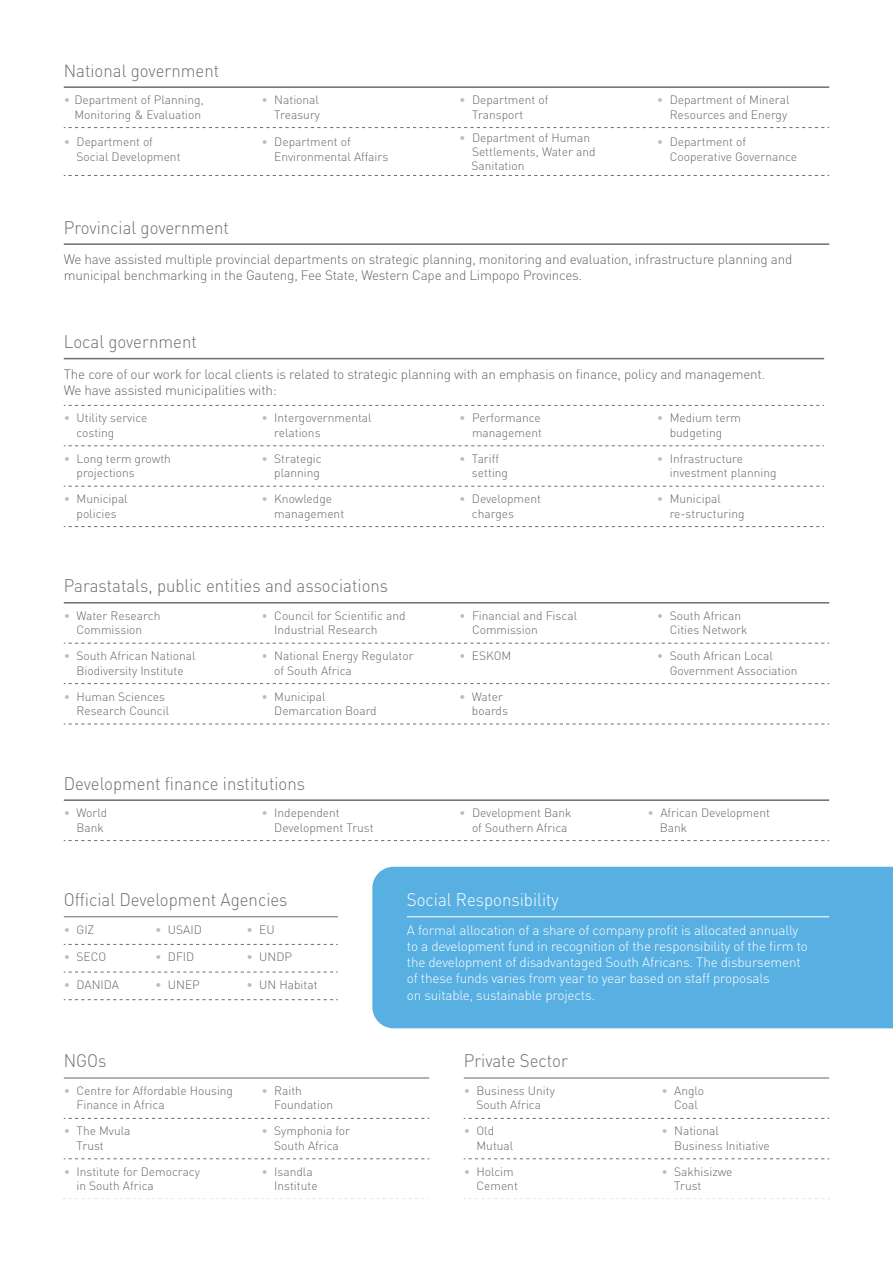
<style>
.page{position:relative;width:893px;height:1263px;background:#fff}
.page>*{position:absolute;margin:0;border:0;box-sizing:border-box;transform-origin:0 0}
.t1{font:300 18px "DIN Pro";color:#6d6e71;scale:.94 1}
.t2{font:300 18px "DIN Pro";color:#fff;scale:.94 1}
.t3{font:300 13.5px/16.2px "DIN Pro";letter-spacing:-.015em;color:#666}
.t4{font:300 13.5px/16.2px "DIN Pro";letter-spacing:-.015em;color:#fff}
.t5{font:300 12px/14.4px "DIN Pro";color:#666}
.s1{color:#bcbec0}
</style>
<div class="page">
<hr style="left:64px;top:1077px;width:365px;height:1px;background:#6d6e71">
<svg style="left:64px;top:1118px;width:365px;height:1px"></svg>
<svg style="left:64px;top:1158px;width:365px;height:1px"></svg>
<hr style="left:464px;top:1077px;width:365px;height:1px;background:#6d6e71">
<svg style="left:464px;top:1118px;width:365px;height:1px"></svg>
<svg style="left:464px;top:1158px;width:365px;height:1px"></svg>
<div style="left:372px;top:867px;width:521px;height:161px;background:#58b0e2"></div>
<hr style="left:64px;top:358px;width:760px;height:1px;background:#6d6e71">
<svg style="left:64px;top:405px;width:760px;height:1px"></svg>
<svg style="left:64px;top:445px;width:760px;height:1px"></svg>
<svg style="left:64px;top:486px;width:760px;height:1px"></svg>
<svg style="left:64px;top:526px;width:760px;height:1px"></svg>
<hr style="left:64px;top:602px;width:765px;height:1px;background:#6d6e71">
<svg style="left:64px;top:643px;width:765px;height:1px"></svg>
<svg style="left:64px;top:683px;width:765px;height:1px"></svg>
<svg style="left:64px;top:724px;width:765px;height:1px"></svg>
<hr style="left:64px;top:86px;width:765px;height:2px;background:#6d6e71">
<svg style="left:64px;top:127px;width:765px;height:1px"></svg>
<svg style="left:64px;top:175px;width:765px;height:1px"></svg>
<hr style="left:64px;top:799px;width:765px;height:2px;background:#6d6e71">
<svg style="left:64px;top:840px;width:765px;height:1px"></svg>
<hr style="left:64px;top:243px;width:765px;height:2px;background:#6d6e71">
<hr style="left:64px;top:916px;width:274px;height:1px;background:#6d6e71">
<svg style="left:64px;top:944px;width:274px;height:1px"></svg>
<svg style="left:64px;top:972px;width:274px;height:1px"></svg>
<svg style="left:64px;top:999px;width:274px;height:1px"></svg>
<hr style="left:407px;top:916px;width:422px;height:1px;background:#fff">
<h1 class="t1" style="left:64px;top:58px;width:167px">National government</h1>
<p class="t5" style="left:64px;top:92px;width:142px;text-align:right"><span class="s1">•</span> Department of Planning,<br>Monitoring &amp; Evaluation</p>
<p class="t5" style="left:261px;top:92px;width:60px;text-align:right"><span class="s1">•</span> National<br>Treasury</p>
<p class="t5" style="left:472px;top:92px;width:78px;text-indent:-13px"><span class="s1">•</span> Department of<br>Transport</p>
<p class="t5" style="left:657px;top:92px;width:134px;text-align:right"><span class="s1">•</span> Department of Mineral<br>Resources and Energy</p>
<p class="t5" style="left:77px;top:134px;width:106px;text-indent:-13px"><span class="s1">•</span> Department of<br>Social Development</p>
<p class="t5" style="left:274px;top:134px;width:115px;text-indent:-13px"><span class="s1">•</span> Department of<br>Environmental Affairs</p>
<p class="t5" style="left:471px;top:130px;width:126px;text-indent:-12px"><span class="s1">•</span> Department of Human<br>Settlements, Water and<br>Sanitation</p>
<p class="t5" style="left:670px;top:134px;width:129px;text-indent:-13px"><span class="s1">•</span> Department of<br>Cooperative Governance</p>
<h1 class="t1" style="left:64px;top:215px;width:177px">Provincial government</h1>
<p class="t3" style="left:64px;top:251px;width:730px">We have assisted multiple provincial departments on strategic planning, monitoring and evaluation, infrastructure planning and municipal benchmarking in the Gauteng, Fee State, Western Cape and Limpopo Provinces.</p>
<h1 class="t1" style="left:64px;top:329px;width:143px">Local government</h1>
<p class="t3" style="left:64px;top:365px;width:703px">The core of our work for local clients is related to strategic planning with an emphasis on finance, policy and management.<br>We have assisted municipalities with:</p>
<p class="t5" style="left:274px;top:410px;width:99px;text-indent:-13px"><span class="s1">•</span> Intergovernmental relations</p>
<p class="t5" style="left:459px;top:410px;width:84px;text-align:right"><span class="s1">•</span> Performance management</p>
<p class="t5" style="left:657px;top:410px;width:86px;text-align:center"><span class="s1">•</span> Medium term budgeting</p>
<p class="t5" style="left:77px;top:410px;width:72px;text-indent:-13px"><span class="s1">•</span> Utility service costing</p>
<p class="t5" style="left:77px;top:451px;width:96px;text-indent:-13px"><span class="s1">•</span> Long term growth projections</p>
<p class="t5" style="left:261px;top:451px;width:62px;text-align:right"><span class="s1">•</span> Strategic planning</p>
<p class="t5" style="left:472px;top:451px;width:38px;text-indent:-13px"><span class="s1">•</span> Tariff setting</p>
<p class="t5" style="left:670px;top:451px;width:108px;text-indent:-13px"><span class="s1">•</span> Infrastructure investment planning</p>
<p class="t5" style="left:64px;top:491px;width:65px;text-align:center"><span class="s1">•</span> Municipal policies</p>
<p class="t5" style="left:274px;top:491px;width:71px;text-indent:-13px"><span class="s1">•</span> Knowledge management</p>
<p class="t5" style="left:472px;top:491px;width:71px;text-indent:-13px"><span class="s1">•</span> Development charges</p>
<p class="t5" style="left:670px;top:491px;width:76px;text-indent:-13px"><span class="s1">•</span> Municipal re-structuring</p>
<h1 class="t1" style="left:64px;top:573px;width:347px">Parastatals, public entities and associations</h1>
<p class="t5" style="left:64px;top:608px;width:98px;text-align:center"><span class="s1">•</span> Water Research<br>Commission</p>
<p class="t5" style="left:274px;top:608px;width:133px;text-indent:-13px"><span class="s1">•</span> Council for Scientific and<br>Industrial Research</p>
<p class="t5" style="left:472px;top:608px;width:107px;text-indent:-13px"><span class="s1">•</span> Financial and Fiscal<br>Commission</p>
<p class="t5" style="left:670px;top:608px;width:79px;text-indent:-13px"><span class="s1">•</span> South African<br>Cities Network</p>
<p class="t5" style="left:64px;top:648px;width:133px;text-align:center"><span class="s1">•</span> South African National<br>Biodiversity Institute</p>
<p class="t5" style="left:274px;top:648px;width:141px;text-indent:-13px"><span class="s1">•</span> National Energy Regulator of South Africa</p>
<p class="t5" style="left:459px;top:648px;width:54px"><span class="s1">•</span> ESKOM</p>
<p class="t5" style="left:670px;top:648px;width:129px;text-indent:-13px"><span class="s1">•</span> South African Local<br>Government Association</p>
<p class="t5" style="left:77px;top:689px;width:94px;text-indent:-13px"><span class="s1">•</span> Human Sciences<br>Research Council</p>
<p class="t5" style="left:274px;top:689px;width:104px;text-indent:-13px"><span class="s1">•</span> Municipal<br>Demarcation Board</p>
<p class="t5" style="left:472px;top:689px;width:38px;text-indent:-13px"><span class="s1">•</span> Water boards</p>
<h1 class="t1" style="left:64px;top:771px;width:258px">Development finance institutions</h1>
<p class="t5" style="left:64px;top:805px;width:45px;text-align:right"><span class="s1">•</span> World<br>Bank</p>
<p class="t5" style="left:274px;top:805px;width:101px;text-indent:-13px"><span class="s1">•</span> Independent<br>Development Trust</p>
<p class="t5" style="left:472px;top:805px;width:101px;text-indent:-13px"><span class="s1">•</span> Development Bank of Southern Africa</p>
<p class="t5" style="left:660px;top:805px;width:112px;text-indent:-12px"><span class="s1">•</span> African Development<br>Bank</p>
<h1 class="t1" style="left:64px;top:887px;width:240px">Official Development Agencies</h1>
<p class="t5" style="left:155px;top:922px;width:48px"><span class="s1">•</span> USAID</p>
<p class="t5" style="left:155px;top:949px;width:41px"><span class="s1">•</span> DFID</p>
<p class="t5" style="left:155px;top:977px;width:46px"><span class="s1">•</span> UNEP</p>
<p class="t5" style="left:246px;top:977px;width:73px"><span class="s1">•</span> UN Habitat</p>
<p class="t5" style="left:64px;top:922px;width:32px"><span class="s1">•</span> GIZ</p>
<p class="t5" style="left:246px;top:922px;width:30px"><span class="s1">•</span> EU</p>
<p class="t5" style="left:64px;top:949px;width:44px"><span class="s1">•</span> SECO</p>
<p class="t5" style="left:64px;top:977px;width:57px"><span class="s1">•</span> DANIDA</p>
<p class="t5" style="left:246px;top:949px;width:47px"><span class="s1">•</span> UNDP</p>
<h1 class="t1" style="left:64px;top:1049px;width:47px">NGOs</h1>
<p class="t5" style="left:77px;top:1083px;width:158px;text-indent:-13px"><span class="s1">•</span> Centre for Affordable Housing<br>Finance in Africa</p>
<p class="t5" style="left:274px;top:1083px;width:60px;text-indent:-13px"><span class="s1">•</span> Raith<br>Foundation</p>
<p class="t5" style="left:261px;top:1123px;width:90px;text-align:center"><span class="s1">•</span> Symphonia for<br>South Africa</p>
<p class="t5" style="left:77px;top:1123px;width:55px;text-indent:-13px"><span class="s1">•</span> The Mvula<br>Trust</p>
<p class="t5" style="left:77px;top:1164px;width:125px;text-indent:-13px"><span class="s1">•</span> Institute for Democracy in South Africa</p>
<p class="t5" style="left:274px;top:1164px;width:45px;text-indent:-13px"><span class="s1">•</span> Isandla<br>Institute</p>
<h1 class="t2" style="left:407px;top:887px;width:163px">Social Responsibility</h1>
<p class="t4" style="left:407px;top:921px;width:403px">A formal allocation of a share of company profit is allocated annually to a development fund in recognition of the responsibility of the firm to the development of disadvantaged South Africans. The disbursement of these funds varies from year to year based on staff proposals<br>on suitable, sustainable projects.</p>
<h1 class="t1" style="left:464px;top:1049px;width:112px">Private Sector</h1>
<p class="t5" style="left:464px;top:1083px;width:93px;text-align:center"><span class="s1">•</span> Business Unity<br>South Africa</p>
<p class="t5" style="left:661px;top:1083px;width:44px;text-align:center"><span class="s1">•</span> Anglo<br>Coal</p>
<p class="t5" style="left:476px;top:1123px;width:38px;text-indent:-13px"><span class="s1">•</span> Old<br>Mutual</p>
<p class="t5" style="left:674px;top:1123px;width:97px;text-indent:-13px"><span class="s1">•</span> National<br>Business Initiative</p>
<p class="t5" style="left:476px;top:1164px;width:43px;text-indent:-13px"><span class="s1">•</span> Holcim<br>Cement</p>
<p class="t5" style="left:674px;top:1164px;width:60px;text-indent:-13px"><span class="s1">•</span> Sakhisizwe<br>Trust</p>
</div>
